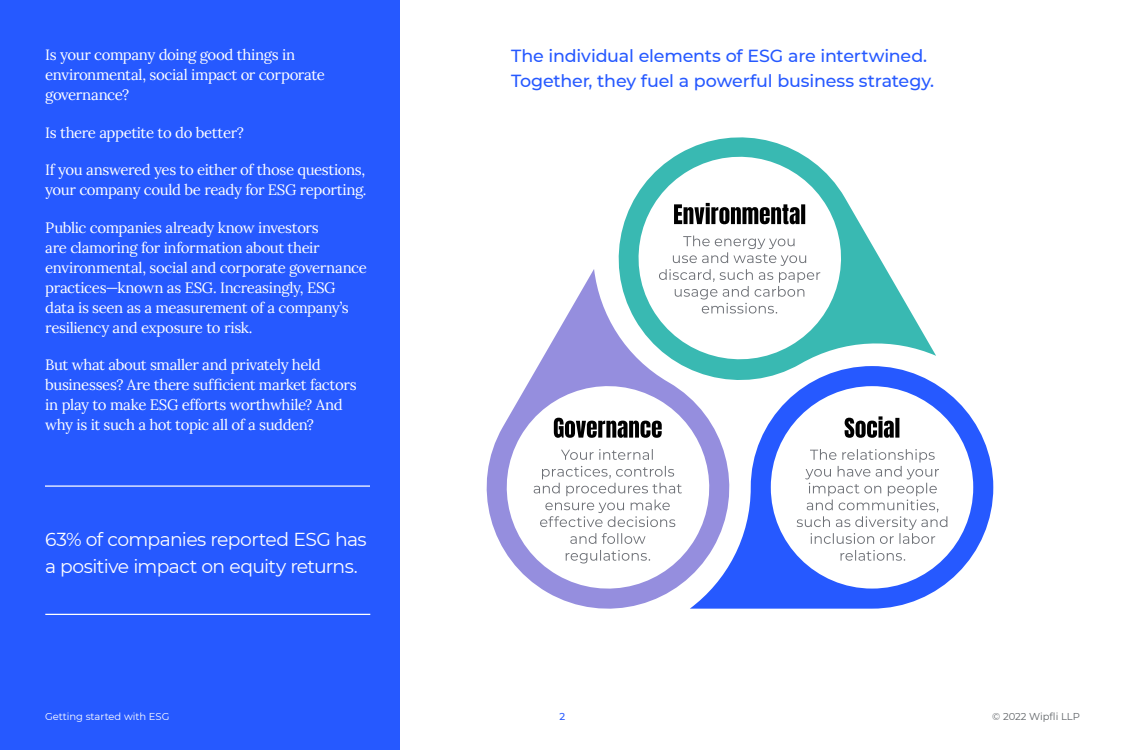
<style>
.page{position:relative;width:1125px;height:750px;background:#fff}
.page>*{position:absolute;margin:0;border:0;box-sizing:border-box;transform-origin:0 0}
.Body_Copy{font:18.75px/27.5px "Montserrat";letter-spacing:-.035em;color:#fff}
.t1{font:500 17.5px/25px "Montserrat";letter-spacing:-.01em;color:#2659ff}
.Body_Copy-2{font:15px/20px "Lora";letter-spacing:-.03em;color:#fff}
.t2{font:10px "Montserrat";color:#fff}
.t3{font:10px "Montserrat";color:#606468}
.t4{font:500 10px "Montserrat";color:#2659ff}
</style>
<div class="page">
<div style="left:0;top:0;width:400px;height:750px;background:#2659ff"></div>
<hr style="left:45px;top:485px;width:325px;height:2px;background:#fff">
<hr style="left:45px;top:614px;width:325px;height:1px;background:#fff">
<svg style="left:525px;top:269px;width:76px;height:119px;fill:#958ede"></svg>
<svg style="left:601px;top:212px;width:335px;height:175px"></svg>
<svg style="left:731px;top:366px;width:262px;height:243px;fill:#2659ff"></svg>
<div style="left:785px;top:400px;width:174px;height:175px;background:#fff;border-radius:50%"></div>
<div style="left:771px;top:386px;width:202px;height:203px;border:28px solid #fff;border-radius:50%"></div>
<svg style="left:486px;top:388px;width:245px;height:221px"></svg>
<svg style="left:602px;top:137px;width:251px;height:259px"></svg>
<svg style="left:841px;top:550px;width:64px;height:11px"></svg>
<svg style="left:797px;top:449px;width:150px;height:95px"></svg>
<svg style="left:566px;top:550px;width:84px;height:14px"></svg>
<svg style="left:570px;top:533px;width:76px;height:11px"></svg>
<svg style="left:534px;top:466px;width:148px;height:61px"></svg>
<svg style="left:561px;top:449px;width:92px;height:11px"></svg>
<svg style="left:554px;top:418px;width:108px;height:20px"></svg>
<svg style="left:845px;top:416px;width:54px;height:22px"></svg>
<svg style="left:674px;top:203px;width:131px;height:21px"></svg>
<svg style="left:659px;top:236px;width:161px;height:78px"></svg>
<p class="Body_Copy-2" style="left:45px;top:44px;width:281px">Is your company doing good things in environmental, social impact or corporate governance?</p>
<p class="Body_Copy-2" style="left:45px;top:121px;width:200px">Is there appetite to do better?</p>
<p class="Body_Copy-2" style="left:45px;top:159px;width:323px">If you answered yes to either of those questions, your company could be ready for ESG reporting.</p>
<p class="Body_Copy-2" style="left:45px;top:216px;width:323px">Public companies already know investors<br>are clamoring for information about their environmental, social and corporate governance practices—known as ESG. Increasingly, ESG data is seen as a measurement of a company’s resiliency and exposure to risk.</p>
<p class="Body_Copy-2" style="left:45px;top:354px;width:313px">But what about smaller and privately held businesses? Are there sufficient market factors in play to make ESG efforts worthwhile? And why is it such a hot topic all of a sudden?</p>
<p class="Body_Copy" style="left:45px;top:524px;width:323px">63% of companies reported ESG has a positive impact on equity returns.</p>
<p class="t2" style="left:45px;top:709px;width:126px">Getting started with ESG</p>
<p class="t1" style="left:511px;top:43px;width:424px">The individual elements of ESG are intertwined.<br>Together, they fuel a powerful business strategy.</p>
<p class="t4" style="left:560px;top:709px;width:7px">2</p>
<p class="t3" style="left:992px;top:709px;width:89px">© 2022 Wipfli LLP</p>
</div>
